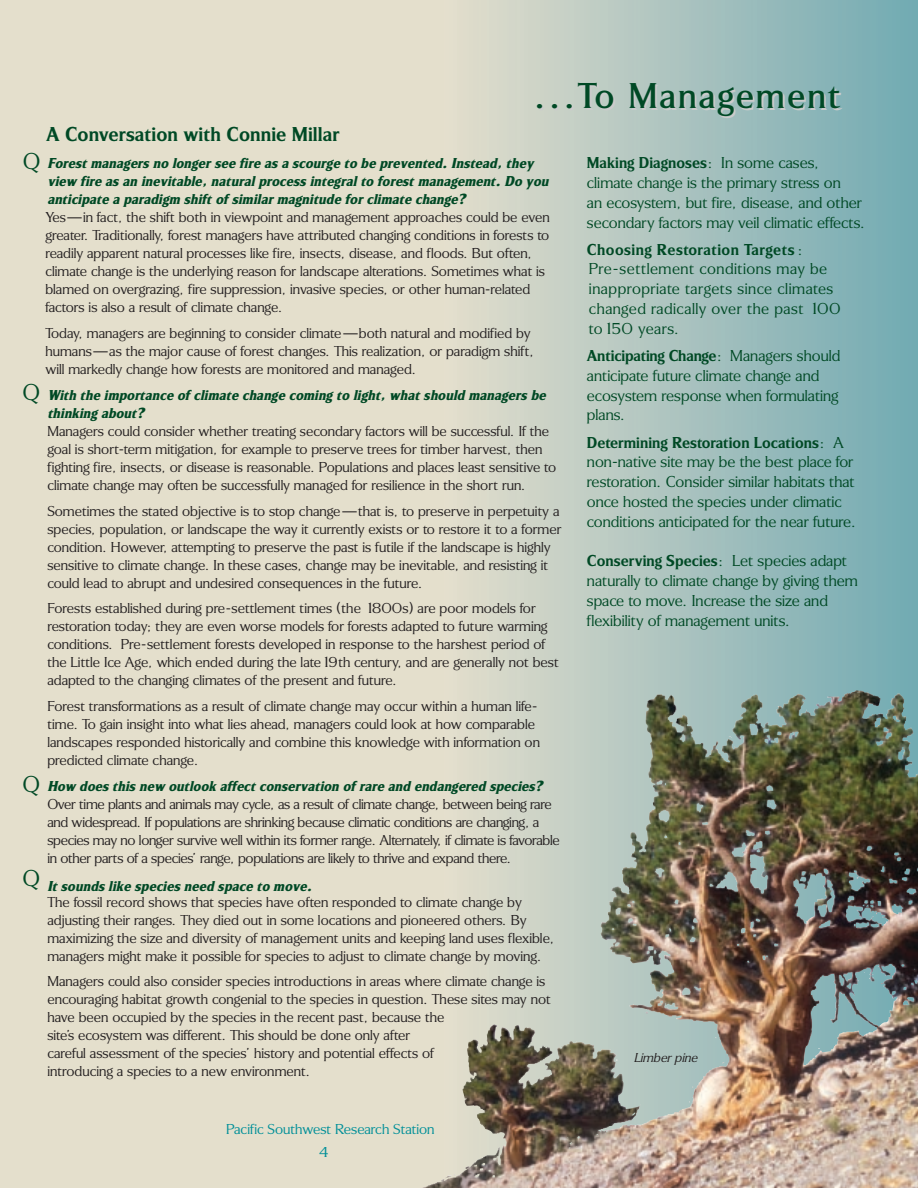
<style>
.page{position:relative;width:918px;height:1188px;background:#fff}
.page>*{position:absolute;margin:0;border:0;box-sizing:border-box;transform-origin:0 0}
.t1{font:500 37.5px "Silverado";letter-spacing:.05em;color:#004925}
.t2{font:300 24px "Silverado";color:#004925}
.t3{font:700 21px "Silverado";color:#004925}
.t4{font:300 16.5px/19.8px "Silverado";color:#004925}
.t5{font:300 16.5px/19.8px "Silverado";letter-spacing:.03em;color:#004925}
.t6{font:700 16.5px "Silverado";color:#004925}
.t7{font:300 15px/18px "Silverado";color:#231f20}
.t8{font:italic 800 15px/18px "Silverado";color:#004925}
.t9{font:300 15px/18px "Silverado";letter-spacing:-.02em;color:#231f20}
.t10{font:300 15px/23px "Silverado";color:#008f98}
.t11{font:italic 300 13.5px "Silverado";color:#231f20}
.s1{color:#ccc}
.s2{font-weight:300}
.s3{font-weight:700}
</style>
<div class="page">
<div style="left:0;top:0;width:765px;height:1188px;background:#e4dfcc"></div>
<img style="left:444px;top:0;width:474px;height:1188px">
<img style="left:862px;top:693px;width:56px;height:348px">
<p class="t3" style="left:46px;top:127px;width:295px">A Conversation with Connie Millar</p>
<p class="t1" style="left:533px;top:83px;width:309px">...T <span class="s1">o Manag</span>ement</p>
<h2 class="t2" style="left:23px;top:153px;width:19px">Q</h2>
<p class="t8" style="left:47px;top:156px;width:505px">Forest managers no longer see fire as a scourge to be prevented. Instead, they view fire as an inevitable, natural process integral to forest management. Do you anticipate a paradigm shift of similar magnitude for climate change?</p>
<p class="t7" style="left:45px;top:210px;width:506px">Yes—in fact, the shift both in viewpoint and management approaches could be even greater. Traditionally, forest managers have attributed changing conditions in forests to readily apparent natural processes like fire, insects, disease, and floods. But often, climate change is the underlying reason for landscape alterations. Sometimes what is blamed on overgrazing, fire suppression, invasive species, or other human-related factors is also a result of climate change.</p>
<p class="t7" style="left:45px;top:326px;width:490px">Today, managers are beginning to consider climate—both natural and modified by humans—as the major cause of forest changes. This realization, or paradigm shift, will markedly change how forests are monitored and managed.</p>
<p class="t8" style="left:47px;top:387px;width:503px">With the importance of climate change coming to light, what should managers be thinking about?</p>
<p class="t7" style="left:47px;top:423px;width:510px">Managers could consider whether treating secondary factors will be successful. If the goal is short-term mitigation, for example to preserve trees for timber harvest, then fighting fire, insects, or disease is reasonable. Populations and places least sensitive to climate change may often be successfully managed for resilience in the short run.</p>
<p class="t7" style="left:47px;top:503px;width:516px">Sometimes the stated objective is to stop change—that is, to preserve in perpetuity a species, population, or landscape the way it currently exists or to restore it to a former condition. However, attempting to preserve the past is futile if the landscape is highly sensitive to climate change. In these cases, change may be inevitable, and resisting it could lead to abrupt and undesired consequences in the future.</p>
<p class="t7" style="left:47px;top:601px;width:513px">Forests established during pre-settlement times (the 1800s) are poor models for restoration today; they are even worse models for forests adapted to future warming conditions. Pre-settlement forests developed in response to the harshest period of the Little Ice Age, which ended during the late19th century, and are generally not best adapted to the changing climates of the present and future.</p>
<p class="t7" style="left:47px;top:699px;width:494px">Forest transformations as a result of climate change may occur within a human life&shy;time. To gain insight into what lies ahead, managers could look at how comparable landscapes responded historically and combine this knowledge with information on predicted climate change.</p>
<p class="t8" style="left:47px;top:778px;width:499px">How does this new outlook affect conservation of rare and endangered species?</p>
<p class="t9" style="left:47px;top:796px;width:514px">Over time plants and animals may cycle, as a result of climate change, between being rare and widespread. If populations are shrinking because climatic conditions are changing, a species may no longer survive well within its former range. Alternately, if climate is favorable in other parts of a species’ range, populations are likely to thrive and expand there.</p>
<p class="t8" style="left:47px;top:878px;width:269px">It sounds like species need space to move.</p>
<p class="t7" style="left:47px;top:894px;width:508px">The fossil record shows that species have often responded to climate change by adjusting their ranges. They died out in some locations and pioneered others. By maximizing the size and diversity of management units and keeping land uses flexible, managers might make it possible for species to adjust to climate change by moving.</p>
<p class="t7" style="left:47px;top:974px;width:505px">Managers could also consider species introductions in areas where climate change is encouraging habitat growth congenial to the species in question. These sites may not have been occupied by the species in the recent past, because the<br>site’s ecosystem was different. This should be done only after<br>careful assessment of the species’ history and potential effects of<br>introducing a species to a new environment.</p>
<h2 class="t2" style="left:22px;top:384px;width:19px">Q</h2>
<h2 class="t2" style="left:22px;top:776px;width:19px">Q</h2>
<h2 class="t2" style="left:22px;top:870px;width:19px">Q</h2>
<p class="t10" style="left:319px;top:1120px;width:118px;text-indent:-93px">Pacific Southwest Research Station<br>4</p>
<p class="t6" style="left:587px;top:157px;width:234px">Making Diagnoses<span class="s2">: In some cases,</span></p>
<p class="t4" style="left:587px;top:174px;width:280px">climate change is the primary stress on<br>an ecosystem, but fire, disease, and other secondary factors may veil climatic effects.</p>
<p class="t5" style="left:587px;top:241px;width:255px"><span class="s3">Choosing Restoration Targets</span> :<br>Pre-settlement conditions may be inappropriate targets since climates changed radically over the past 100 to150 years.</p>
<p class="t4" style="left:587px;top:347px;width:255px"><span class="s3">Anticipating Change</span>: Managers should anticipate future climate change and ecosystem response when formulating plans.</p>
<p class="t4" style="left:587px;top:434px;width:271px"><span class="s3">Determining Restoration Locations</span>: A non-native site may be the best place for restoration. Consider similar habitats that once hosted the species under climatic conditions anticipated for the near future.</p>
<p class="t4" style="left:587px;top:553px;width:273px"><span class="s3">Conserving Species</span>: Let species adapt naturally to climate change by giving them space to move. Increase the size and flexibility of management units.</p>
<p class="t11" style="left:634px;top:1053px;width:68px">Limber pine</p>
</div>
